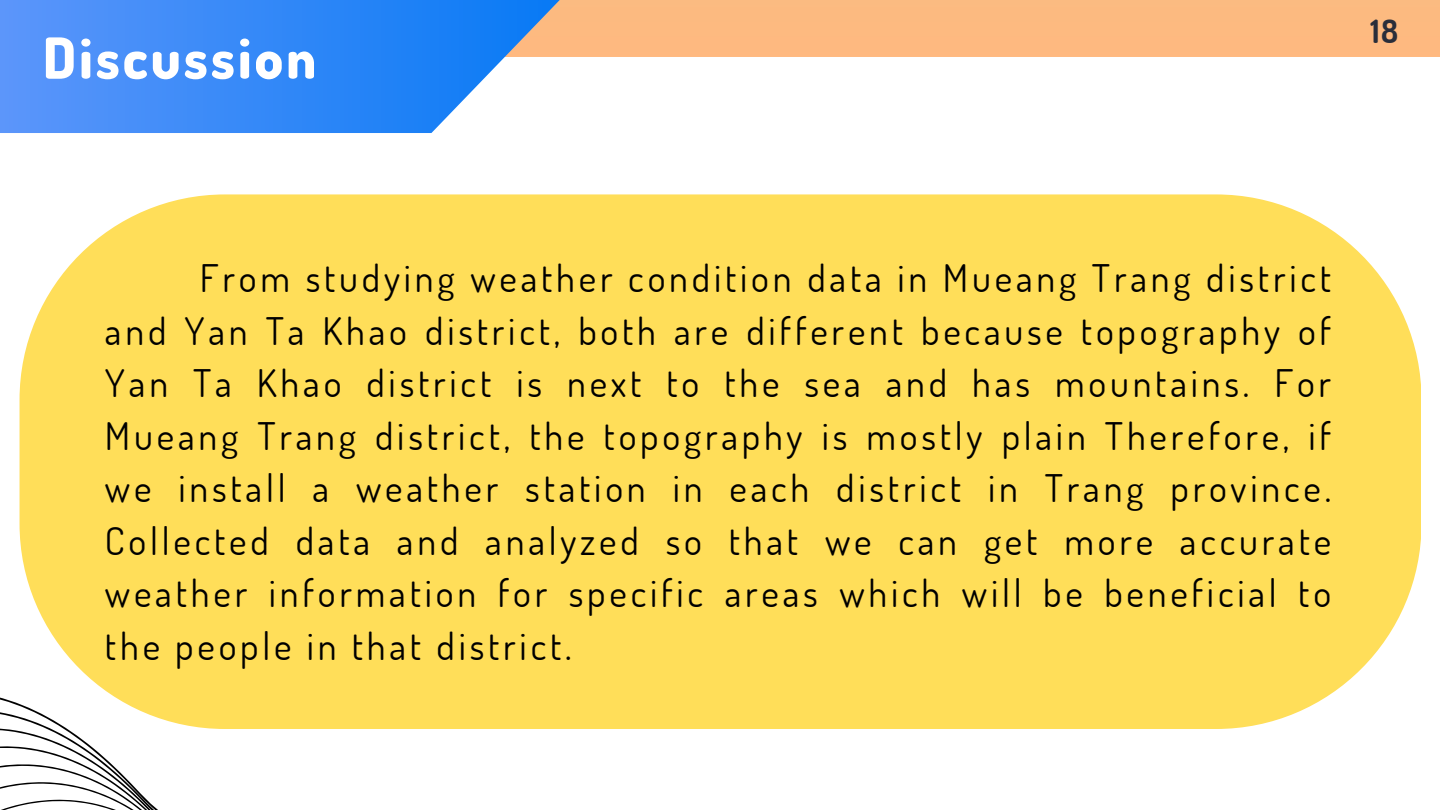
<style>
.page{position:relative;width:1440px;height:810px;background:#fff}
.page>*{position:absolute;margin:0;border:0;box-sizing:border-box;transform-origin:0 0}
.t1{font:800 56.6px "Dosis";letter-spacing:.05em;color:#fff}
.t2{font:38px/52.5px "Dosis";letter-spacing:.1em;color:#000;text-align:justify}
.t3{font:700 32px "Dosis";color:#2a2e3a}
</style>
<div class="page">
<div style="left:82px;top:0;width:1358px;height:57px;background:#fdba80"></div>
<svg style="left:0;top:662px;width:211px;height:148px"></svg>
<div style="left:20px;top:194px;width:1401px;height:535px;background:#ffde59;border-radius:205px"></div>
<svg style="left:0;top:0;width:560px;height:133px;background:#4d95f5"></svg>
<p class="t1" style="left:43px;top:21px;width:275px">Discussion</p>
<p class="t3" style="left:1370px;top:10px;width:29px">18</p>
<p class="t2" style="left:105px;top:251px;width:1228px;text-indent:95px">From studying weather condition data in Mueang Trang district and Yan Ta Khao district, both are different because topography of Yan Ta Khao district is next to the sea and has mountains. For Mueang Trang district, the topography is mostly plain Therefore, if we install a weather station in each district in Trang province.<br>Collected data and analyzed so that we can get more accurate weather information for specific areas which will be beneficial to the people in that district.</p>
</div>
